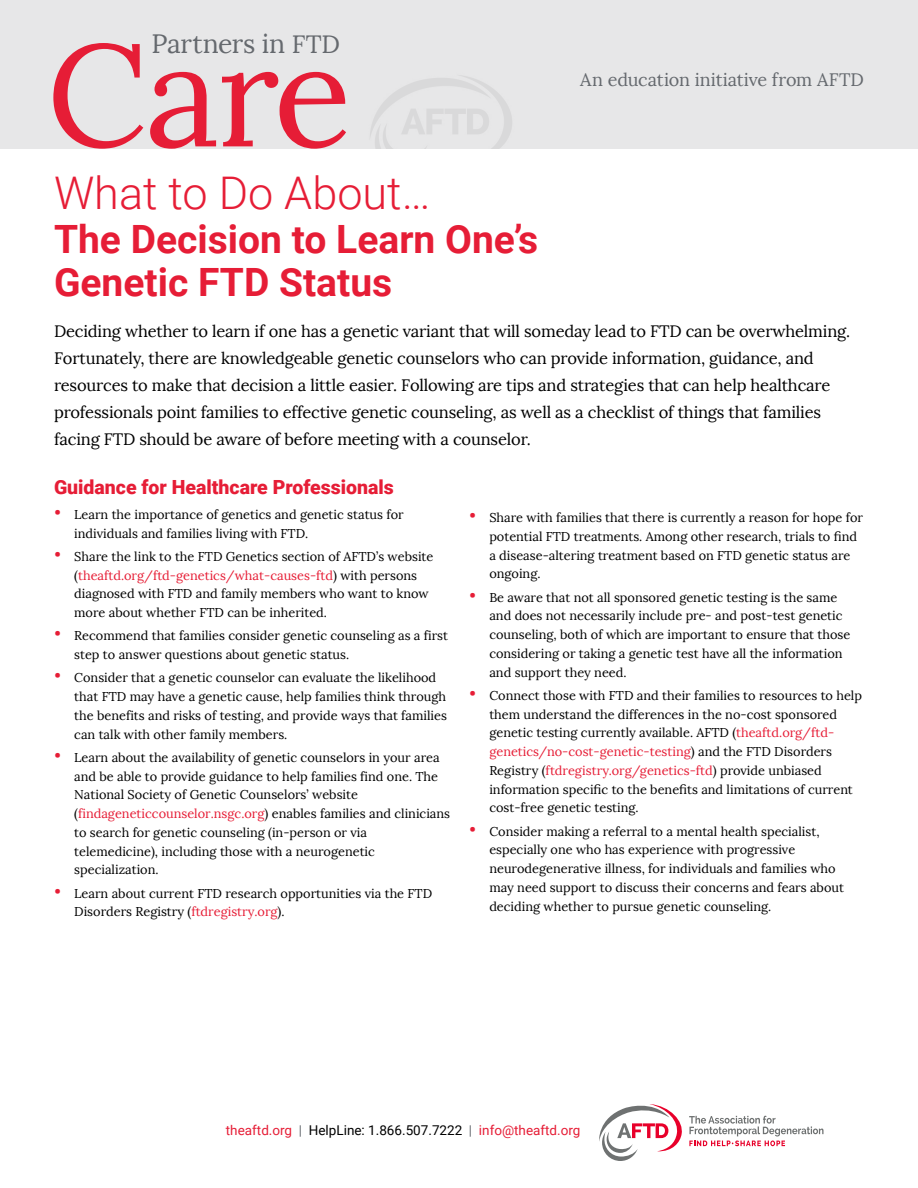
<style>
.page{position:relative;width:918px;height:1188px;background:#fff}
.page>*{position:absolute;margin:0;border:0;box-sizing:border-box;transform-origin:0 0}
.t1{font:144.3px "Lora";color:#e61d36}
.t2{font:300 45px "Roboto";color:#e61d36}
.t3{font:700 39px/43.5px "Roboto";color:#e61d36}
.t4{font:26.55px "Lora";letter-spacing:-.005em;color:#65696e}
.t5{font:900 19.5px "Roboto";color:#e61d36}
.t6{font:18px "Lora";color:#65696e}
.t7{font:16.5px/27px "Lora";letter-spacing:-.01em;color:#000}
.t8{font:13.5px "Roboto";color:#e61d36}
.t9{font:12.75px/18.8px "Lora";color:#000}
.s1{font-size:24.9px}
.s2{font-family:"Roboto";font-weight:900;font-size:18.75px;color:#e61d36}
.s3{color:#e61d35}
.s4{color:#e61d36}
.s5{color:#65696e}
.s6{color:#000}
</style>
<div class="page">
<div style="left:0;top:0;width:918px;height:148px;background:#e7e7e8"></div>
<svg style="left:599px;top:1104px;width:225px;height:57px"></svg>
<h3 class="t4" style="left:152px;top:33px;width:190px">Partners in <span class="s1">FTD</span></h3>
<h1 class="t1" style="left:47px;top:37px;width:306px">Care</h1>
<h2 class="t2" style="left:54px;top:168px;width:378px">What to Do About…</h2>
<h3 class="t3" style="left:54px;top:216px;width:486px">The Decision to Learn One’s<br>Genetic FTD Status</h3>
<p class="t7" style="left:54px;top:319px;width:798px">Deciding whether to learn if one has a genetic variant that will someday lead to FTD can be overwhelming.<br>Fortunately, there are knowledgeable genetic counselors who can provide information, guidance, and resources to make that decision a little easier. Following are tips and strategies that can help healthcare professionals point families to effective genetic counseling, as well as a checklist of things that families facing FTD should be aware of before meeting with a counselor.</p>
<h3 class="t5" style="left:54px;top:476px;width:341px">Guidance for Healthcare Professionals</h3>
<p class="t9" style="left:74px;top:506px;width:331px;text-indent:-20px"><span class="s2">•</span> Learn the importance of genetics and genetic status for individuals and families living with FTD.</p>
<p class="t9" style="left:74px;top:548px;width:361px;text-indent:-20px"><span class="s2">•</span> Share the link to the FTD Genetics section of AFTD’s website (<span class="s3">theaftd.org/ftd-genetics/what-causes-ftd</span>) with persons diagnosed with FTD and family members who want to know more about whether FTD can be inherited.</p>
<p class="t9" style="left:74px;top:627px;width:375px;text-indent:-20px"><span class="s2">•</span> Recommend that families consider genetic counseling as a first step to answer questions about genetic status.</p>
<p class="t9" style="left:74px;top:670px;width:374px;text-indent:-20px"><span class="s2">•</span> Consider that a genetic counselor can evaluate the likelihood that FTD may have a genetic cause, help families think through the benefits and risks of testing, and provide ways that families can talk with other family members.</p>
<p class="t9" style="left:74px;top:749px;width:377px;text-indent:-20px"><span class="s2">•</span> Learn about the availability of genetic counselors in your area and be able to provide guidance to help families find one. The National Society of Genetic Counselors’ website (<span class="s4">findageneticcounselor.nsgc.org</span>) enables families and clinicians to search for genetic counseling (in-person or via telemedicine), including those with a neurogenetic specialization.</p>
<p class="t9" style="left:74px;top:885px;width:359px;text-indent:-20px"><span class="s2">•</span> Learn about current FTD research opportunities via the FTD<br>Disorders Registry (<span class="s4">ftdregistry.org</span>).</p>
<h3 class="t6" style="left:580px;top:72px;width:285px">An education initiative from AFTD</h3>
<p class="t9" style="left:489px;top:510px;width:375px;text-indent:-20px"><span class="s2">•</span> Share with families that there is currently a reason for hope for potential FTD treatments. Among other research, trials to find a disease-altering treatment based on FTD genetic status are ongoing.</p>
<p class="t9" style="left:489px;top:589px;width:363px;text-indent:-20px"><span class="s2">•</span> Be aware that not all sponsored genetic testing is the same and does not necessarily include pre- and post-test genetic counseling, both of which are important to ensure that those considering or taking a genetic test have all the information and support they need.</p>
<p class="t9" style="left:489px;top:687px;width:374px;text-indent:-20px"><span class="s2">•</span> Connect those with FTD and their families to resources to help them understand the differences in the no-cost sponsored genetic testing currently available. AFTD (<span class="s4">theaftd.org/ftd&shy;genetics/no-cost-genetic-testing</span>) and the FTD Disorders Registry (<span class="s4">ftdregistry.org/genetics-ftd</span>) provide unbiased information specific to the benefits and limitations of current cost-free genetic testing.</p>
<p class="t9" style="left:489px;top:823px;width:356px;text-indent:-20px"><span class="s2">•</span> Consider making a referral to a mental health specialist, especially one who has experience with progressive neurodegenerative illness, for individuals and families who may need support to discuss their concerns and fears about deciding whether to pursue genetic counseling.</p>
<p class="t8" style="left:226px;top:1124px;width:356px">theaftd.org <span class="s5">|</span> <span class="s6">HelpLine: 1.866.507.7222</span> <span class="s5">|</span> info@theaftd.org</p>
</div>
